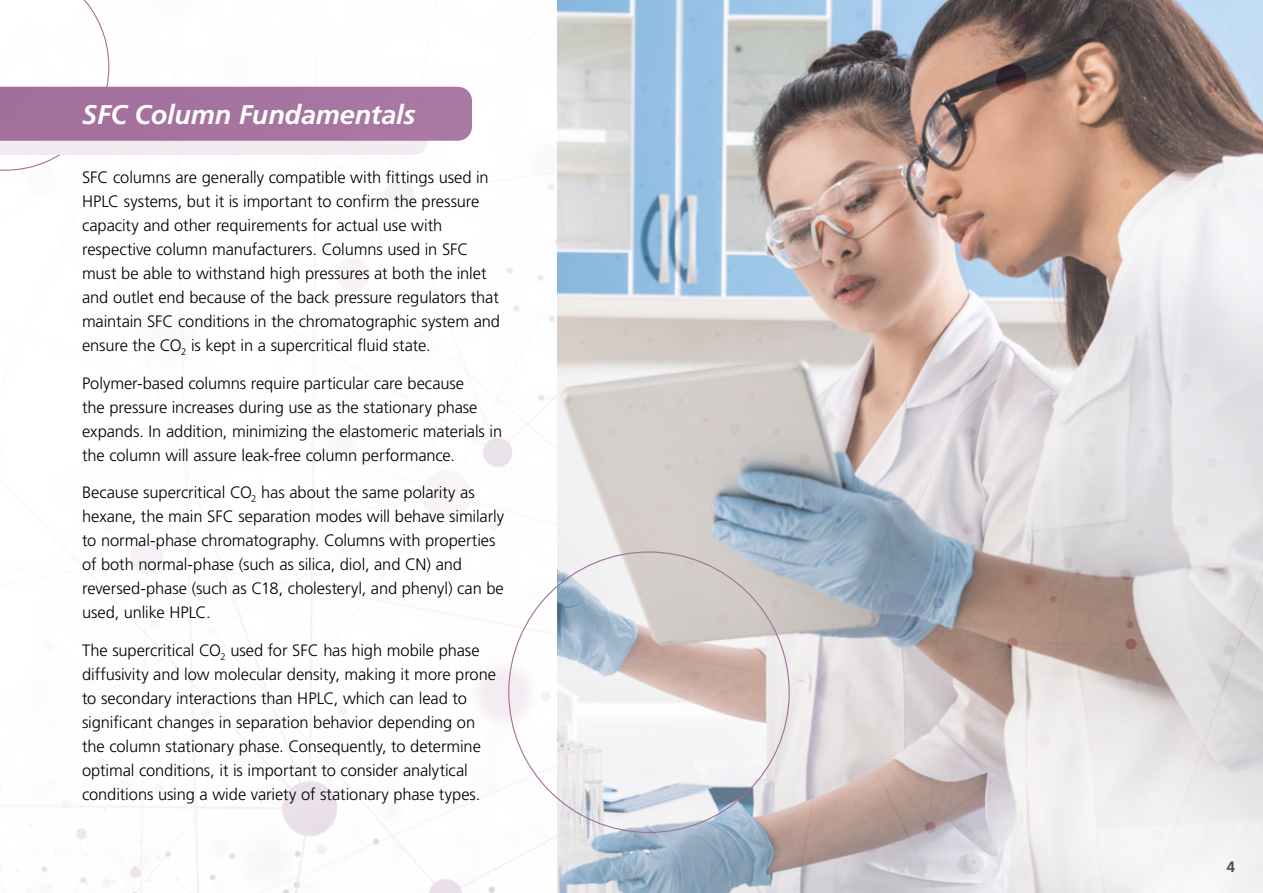
<style>
.page{position:relative;width:1263px;height:893px;background:#fff}
.page>*{position:absolute;margin:0;border:0;box-sizing:border-box;transform-origin:0 0}
.t1{font:italic 700 27px "Frutiger LT Std";letter-spacing:-.005em;color:#fff}
.t2{font:300 16.5px/24px "Frutiger LT Std";letter-spacing:-.005em;color:#000}
.t3{font:700 15px "Frutiger LT Std";color:#4d4d4f}
</style>
<div class="page">
<img style="left:0;top:0;width:1263px;height:893px">
<h1 class="t1" style="left:82px;top:99px;width:335px">SFC Column Fundamentals</h1>
<p class="t2" style="left:82px;top:166px;width:419px">SFC columns are generally compatible with fittings used in HPLC systems, but it is important to confirm the pressure capacity and other requirements for actual use with respective column manufacturers. Columns used in SFC must be able to withstand high pressures at both the inlet and outlet end because of the back pressure regulators that maintain SFC conditions in the chromatographic system and ensure the CO<sub>2</sub> is kept in a supercritical fluid state.</p>
<p class="t2" style="left:82px;top:371px;width:422px">Polymer-based columns require particular care because<br>the pressure increases during use as the stationary phase expands. In addition, minimizing the elastomeric materials in the column will assure leak-free column performance.</p>
<p class="t2" style="left:82px;top:481px;width:423px">Because supercritical CO<sub>2</sub> has about the same polarity as hexane, the main SFC separation modes will behave similarly to normal-phase chromatography. Columns with properties of both normal-phase (such as silica, diol, and CN) and reversed-phase (such as C18, cholesteryl, and phenyl) can be used, unlike HPLC.</p>
<p class="t2" style="left:82px;top:638px;width:416px">The supercritical CO<sub>2</sub> used for SFC has high mobile phase diffusivity and low molecular density, making it more prone to secondary interactions than HPLC, which can lead to significant changes in separation behavior depending on the column stationary phase. Consequently, to determine optimal conditions, it is important to consider analytical conditions using a wide variety of stationary phase types.</p>
<p class="t3" style="left:1227px;top:858px;width:10px">4</p>
</div>
